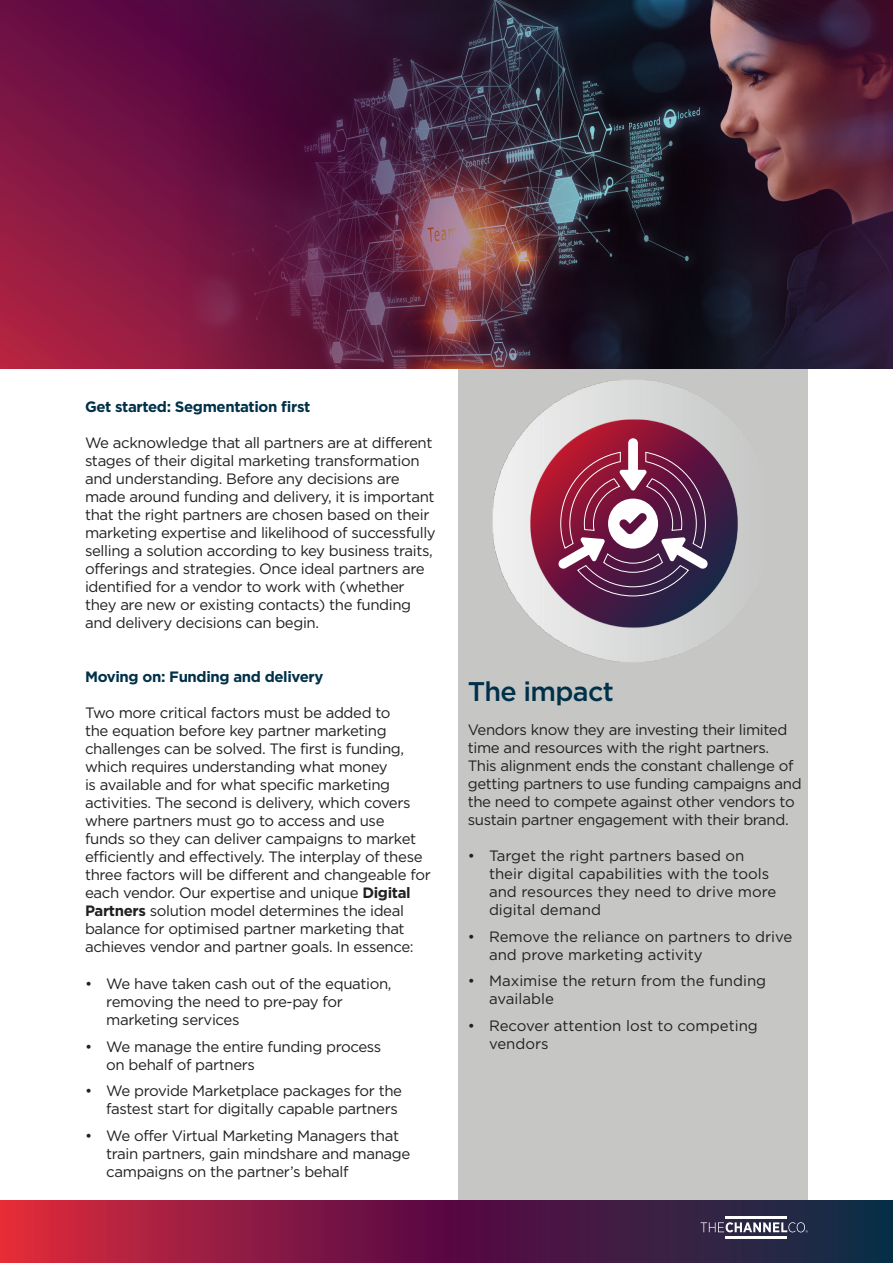
<style>
.page{position:relative;width:893px;height:1263px;background:#fff}
.page>*{position:absolute;margin:0;border:0;box-sizing:border-box;transform-origin:0 0}
.t1{font:500 27px "Gotham";letter-spacing:-.025em;color:#013049}
.t2{font:15px/18px "Gotham";letter-spacing:-.025em;color:#231f20}
.t3{font:15px/18px "Gotham";color:#231f20}
.t4{font:700 15px "Gotham";letter-spacing:-.025em;color:#013049}
.s1{font-weight:700}
</style>
<div class="page">
<div style="left:458px;top:368px;width:350px;height:833px;background:#c6c7c5"></div>
<svg style="left:0;top:1201px;width:893px;height:62px;background:#691d42"></svg>
<hr style="left:726px;top:1236px;width:61px;height:2px;background:#fff">
<hr style="left:726px;top:1216px;width:61px;height:2px;background:#fff">
<svg style="left:701px;top:1222px;width:107px;height:11px"></svg>
<div style="left:0;top:0;width:893px;height:369px;background:linear-gradient(to bottom,#5d0b44,#ab2343)"></div>
<img style="left:145px;top:0;width:748px;height:369px">
<img style="left:492px;top:380px;width:246px;height:282px">
<svg style="left:558px;top:438px;width:150px;height:158px;background:#864463"></svg>
<p class="t4" style="left:85px;top:398px;width:227px">Get started: Segmentation first</p>
<p class="t2" style="left:85px;top:433px;width:352px">We acknowledge that all partners are at different stages of their digital marketing transformation and understanding. Before any decisions are made around funding and delivery, it is important that the right partners are chosen based on their marketing expertise and likelihood of successfully selling a solution according to key business traits, offerings and strategies. Once ideal partners are identified for a vendor to work with (whether they are new or existing contacts) the funding and delivery decisions can begin.</p>
<p class="t4" style="left:85px;top:668px;width:240px">Moving on: Funding and delivery</p>
<p class="t2" style="left:85px;top:703px;width:347px">Two more critical factors must be added to<br>the equation before key partner marketing challenges can be solved. The first is funding, which requires understanding what money<br>is available and for what specific marketing activities. The second is delivery, which covers where partners must go to access and use<br>funds so they can deliver campaigns to market efficiently and effectively. The interplay of these three factors will be different and changeable for each vendor. Our expertise and unique <span class="s1">Digital Partners</span> solution model determines the ideal balance for optimised partner marketing that achieves vendor and partner goals. In essence:</p>
<p class="t2" style="left:106px;top:974px;width:287px;text-indent:-21px">• We have taken cash out of the equation, removing the need to pre-pay for marketing services</p>
<p class="t2" style="left:106px;top:1037px;width:277px;text-indent:-21px">• We manage the entire funding process on behalf of partners</p>
<p class="t2" style="left:85px;top:1081px;width:319px;text-align:right">• We provide Marketplace packages for the fastest start for digitally capable partners</p>
<p class="t2" style="left:106px;top:1126px;width:306px;text-indent:-21px">• We offer Virtual Marketing Managers that train partners, gain mindshare and manage campaigns on the partner’s behalf</p>
<p class="t1" style="left:468px;top:676px;width:148px">The impact</p>
<p class="t2" style="left:468px;top:720px;width:335px">Vendors know they are investing their limited time and resources with the right partners.<br>This alignment ends the constant challenge of getting partners to use funding campaigns and the need to compete against other vendors to sustain partner engagement with their brand.</p>
<p class="t3" style="left:489px;top:846px;width:289px;text-indent:-21px">• Target the right partners based on their digital capabilities with the tools and resources they need to drive more digital demand</p>
<p class="t3" style="left:489px;top:927px;width:305px;text-indent:-21px">• Remove the reliance on partners to drive and prove marketing activity</p>
<p class="t3" style="left:489px;top:971px;width:279px;text-indent:-21px">• Maximise the return from the funding available</p>
<p class="t3" style="left:489px;top:1016px;width:270px;text-indent:-21px">• Recover attention lost to competing vendors</p>
</div>
